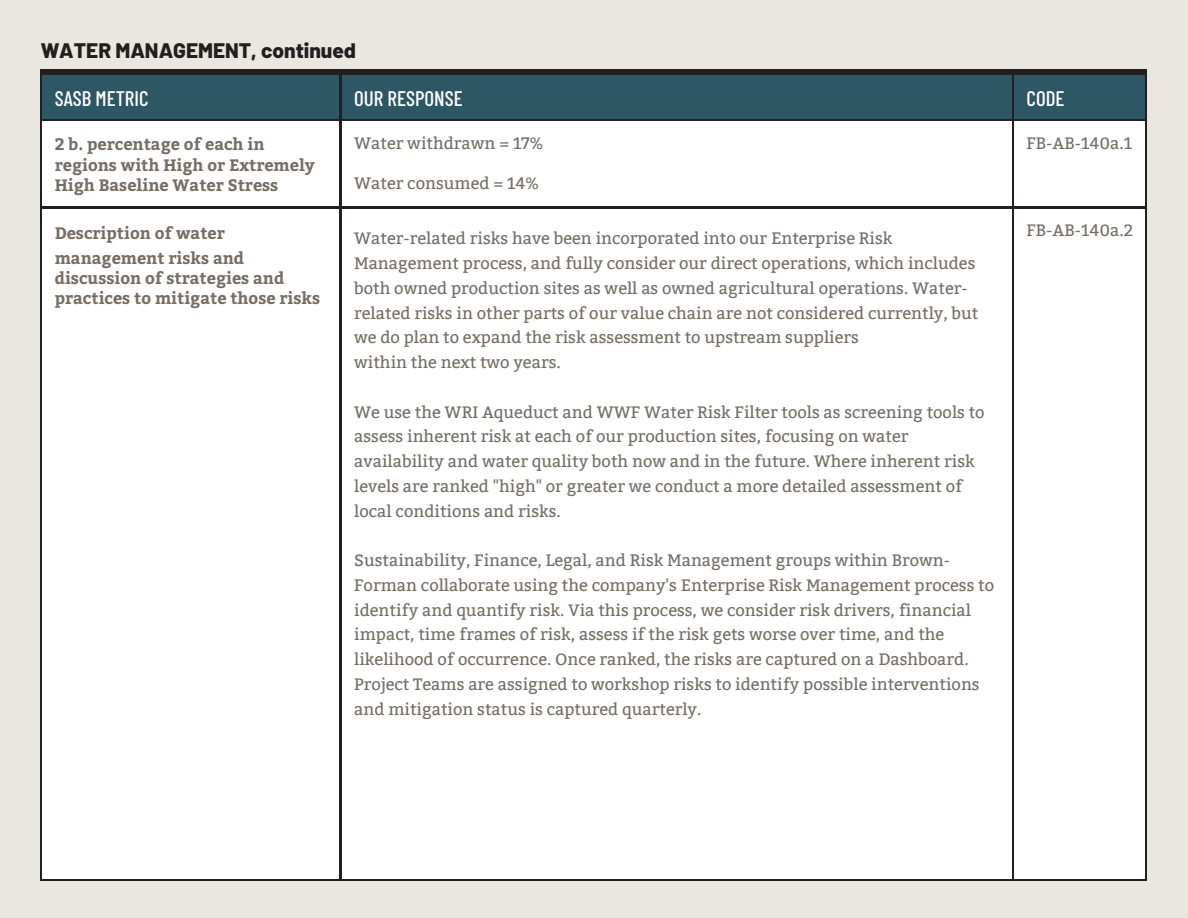
<style>
.page{position:relative;width:1188px;height:918px;background:#e8e7e0}
.page>*{position:absolute;margin:0;border:0;box-sizing:border-box;transform-origin:0 0}
.t1{font:800 21px "Barlow";color:#231f20}
.t2{font:500 21px "Barlow Condensed";color:#fff}
.t3{font:16.5px/24.8px "Bitter";color:#766e64}
.t4{font:700 16.5px/20.2px "Bitter";color:#766e64}
</style>
<div class="page">
<div style="left:42px;top:74px;width:1103px;height:45px;background:#2e5765"></div>
<div style="left:42px;top:121px;width:1103px;height:758px;background:#fff"></div>
<hr style="left:40px;top:121px;width:2px;height:86px;background:#231f20">
<hr style="left:340px;top:121px;width:1px;height:86px;background:#231f20">
<hr style="left:1012px;top:121px;width:2px;height:86px;background:#231f20">
<hr style="left:1145px;top:121px;width:2px;height:86px;background:#231f20">
<hr style="left:40px;top:207px;width:301px;height:1px;background:#231f20">
<hr style="left:40px;top:208px;width:2px;height:671px;background:#231f20">
<hr style="left:341px;top:207px;width:672px;height:1px;background:#231f20">
<hr style="left:340px;top:208px;width:1px;height:671px;background:#231f20">
<hr style="left:1013px;top:207px;width:134px;height:1px;background:#231f20">
<hr style="left:1012px;top:208px;width:2px;height:671px;background:#231f20">
<hr style="left:1145px;top:208px;width:2px;height:671px;background:#231f20">
<hr style="left:40px;top:879px;width:301px;height:2px;background:#231f20">
<hr style="left:341px;top:879px;width:672px;height:2px;background:#231f20">
<hr style="left:1013px;top:879px;width:134px;height:2px;background:#231f20">
<hr style="left:40px;top:70px;width:301px;height:4px;background:#231f20">
<hr style="left:341px;top:70px;width:672px;height:4px;background:#231f20">
<hr style="left:1013px;top:70px;width:134px;height:4px;background:#231f20">
<hr style="left:40px;top:74px;width:2px;height:45px;background:#231f20">
<hr style="left:340px;top:74px;width:1px;height:45px;background:#231f20">
<hr style="left:1012px;top:74px;width:2px;height:45px;background:#231f20">
<hr style="left:1145px;top:74px;width:2px;height:45px;background:#231f20">
<hr style="left:40px;top:119px;width:301px;height:2px;background:#231f20">
<hr style="left:341px;top:119px;width:672px;height:2px;background:#231f20">
<hr style="left:1013px;top:119px;width:134px;height:2px;background:#231f20">
<h2 class="t1" style="left:41px;top:37px;width:316px">WATER MANAGEMENT, continued</h2>
<h1 class="t2" style="left:55px;top:85px;width:95px">SASB METRIC</h1>
<h3 class="t2" style="left:354px;top:85px;width:110px">OUR RESPONSE</h3>
<h3 class="t2" style="left:1027px;top:85px;width:40px">CODE</h3>
<h1 class="t4" style="left:55px;top:133px;width:262px">2 b. percentage of each in regions with High or Extremely<br>High Baseline Water Stress</h1>
<p class="t4" style="left:55px;top:220px;width:191px;line-height:24.8px">Description of water management risks and</p>
<p class="t4" style="left:55px;top:267px;width:267px">discussion of strategies and practices to mitigate those risks</p>
<p class="t3" style="left:354px;top:131px;width:190px">Water withdrawn = 17%</p>
<p class="t3" style="left:354px;top:171px;width:186px">Water consumed = 14%</p>
<p class="t3" style="left:1027px;top:131px;width:107px">FB-AB-140a.1</p>
<p class="t3" style="left:1027px;top:218px;width:108px">FB-AB-140a.2</p>
<p class="t3" style="left:354px;top:227px;width:626px">Water-related risks have been incorporated into our Enterprise Risk Management process, and fully consider our direct operations, which includes both owned production sites as well as owned agricultural operations. Water&shy;related risks in other parts of our value chain are not considered currently, but we do plan to expand the risk assessment to upstream suppliers</p>
<p class="t3" style="left:354px;top:350px;width:208px">within the next two years.</p>
<p class="t3" style="left:354px;top:400px;width:632px">We use the WRI Aqueduct and WWF Water Risk Filter tools as screening tools to assess inherent risk at each of our production sites, focusing on water availability and water quality both now and in the future. Where inherent risk levels are ranked "high" or greater we conduct a more detailed assessment of local conditions and risks.</p>
<h1 class="t3" style="left:354px;top:548px;width:641px">Sustainability, Finance, Legal, and Risk Management groups within Brown-Forman collaborate using the company's Enterprise Risk Management process to identify and quantify risk. Via this process, we consider risk drivers, financial impact, time frames of risk, assess if the risk gets worse over time, and the likelihood of occurrence. Once ranked, the risks are captured on a Dashboard.<br>Project Teams are assigned to workshop risks to identify possible interventions and mitigation status is captured quarterly.</h1>
</div>
